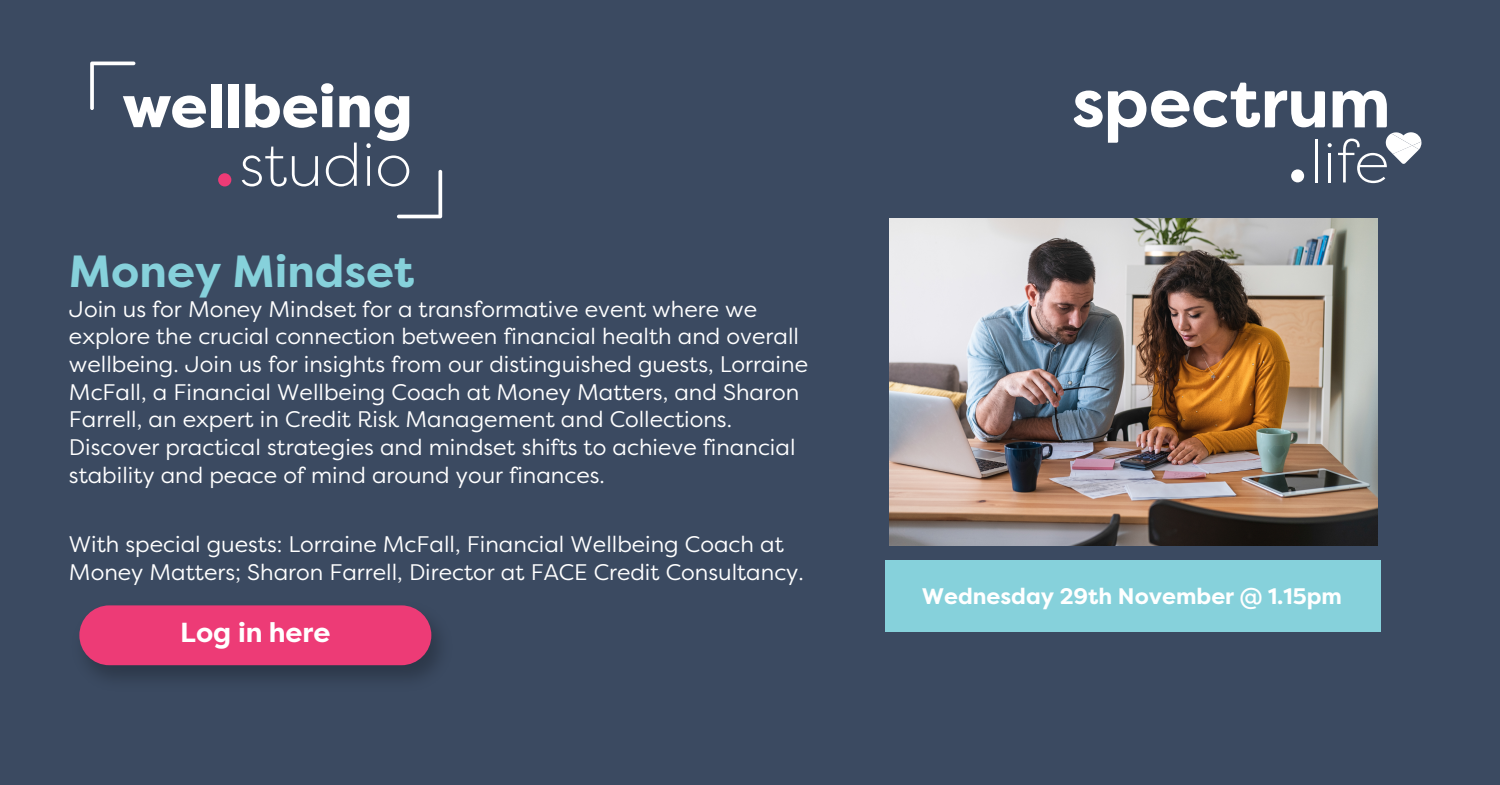
<style>
.page{position:relative;width:1500px;height:785px;background:#3b4a61}
.page>*{position:absolute;margin:0;border:0;box-sizing:border-box;transform-origin:0 0}
.t1{font:700 45px "Filson Pro";color:#86d1db}
.t2{font:700 27.5px "Filson Pro";color:#fff}
.t3{font:22.5px/27.8px "Filson Pro";color:#fff}
.t4{font:700 22.5px "Filson Pro";color:#fff}
</style>
<div class="page">
<svg style="left:90px;top:62px;width:116px;height:66px"></svg>
<div style="left:211px;top:84px;width:10px;height:43px;background:#fff"></div>
<div style="left:228px;top:84px;width:10px;height:43px;background:#fff"></div>
<svg style="left:242px;top:83px;width:200px;height:135px"></svg>
<div style="left:218px;top:173px;width:13px;height:13px;background:#ed3b76;border-radius:50%"></div>
<svg style="left:1074px;top:83px;width:347px;height:100px"></svg>
<img style="left:80px;top:606px;width:360px;height:73px">
<div style="left:79px;top:605px;width:352px;height:60px;background:#ed3b76;border-radius:30px"></div>
<div style="left:885px;top:560px;width:496px;height:72px;background:#86d1db"></div>
<img style="left:890px;top:218px;width:487px;height:327px">
<h1 class="t1" style="left:69px;top:243px;width:347px">Money Mindset</h1>
<p class="t3" style="left:69px;top:294px;width:741px">Join us for Money Mindset for a transformative event where we explore the crucial connection between financial health and overall wellbeing. Join us for insights from our distinguished guests, Lorraine McFall, a Financial Wellbeing Coach at Money Matters, and Sharon Farrell, an expert in Credit Risk Management and Collections.<br>Discover practical strategies and mindset shifts to achieve financial stability and peace of mind around your finances.</p>
<p class="t3" style="left:69px;top:530px;width:736px;line-height:27.2px">With special guests: Lorraine McFall, Financial Wellbeing Coach at<br>Money Matters; Sharon Farrell, Director at FACE Credit Consultancy.</p>
<p class="t2" style="left:180px;top:615px;width:152px">Log in here</p>
<p class="t4" style="left:922px;top:582px;width:422px">Wednesday 29th November @ 1.15pm</p>
</div>
